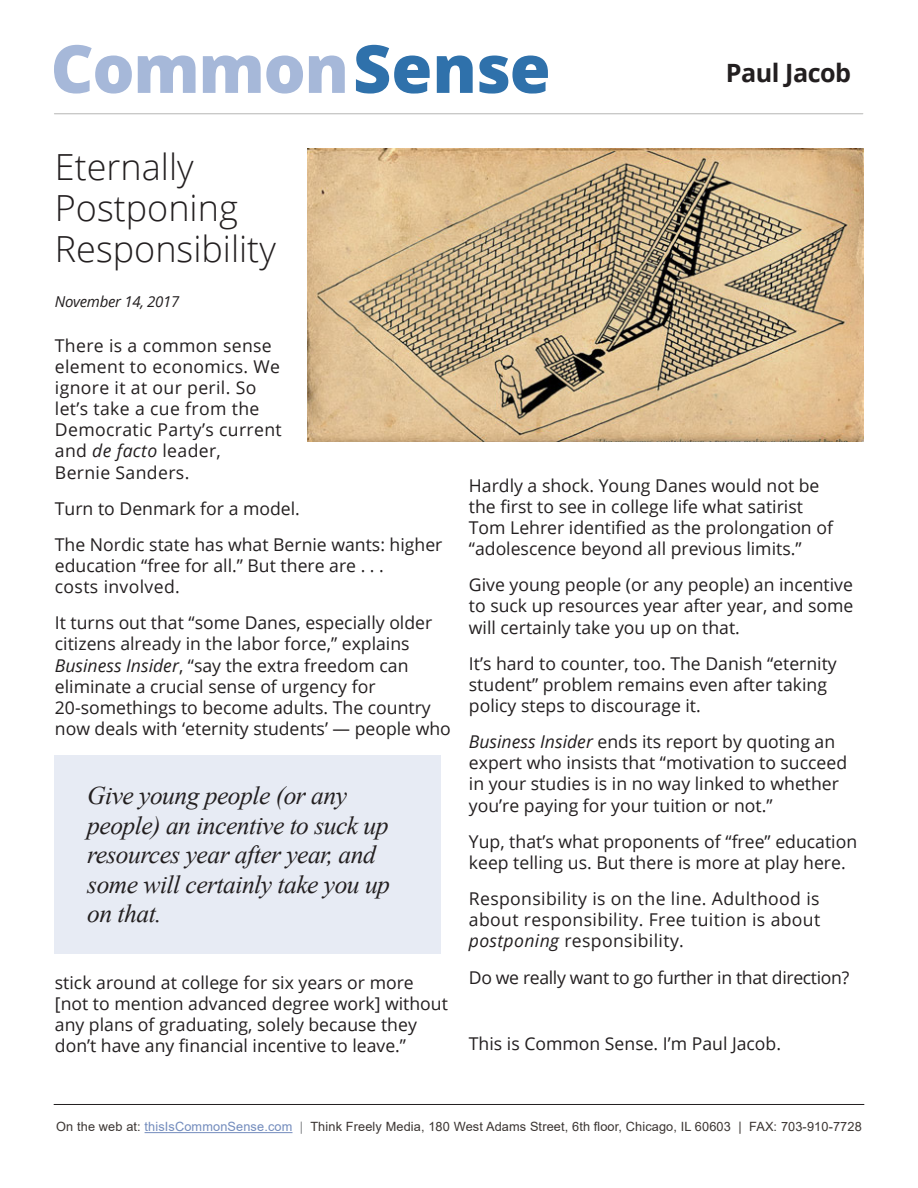
<style>
.page{position:relative;width:918px;height:1188px;background:#fff}
.page>*{position:absolute;margin:0;border:0;box-sizing:border-box;transform-origin:0 0}
.t1{font:800 66.45px "Open Sans";letter-spacing:-.02em;color:#a6b8d9}
.t2{font:300 36px/41.4px "Open Sans";color:#231f20}
.t3{font:italic 25.5px/29.4px "Times New Roman";letter-spacing:-.02em;color:#231f20}
.t4{font:700 25.2px "Open Sans";letter-spacing:-.02em;color:#231f20}
.t5{font:17.7px/21.1px "Open Sans";color:#231f20}
.t6{font:17.7px/21.1px "Open Sans";letter-spacing:.02em;color:#231f20}
.t7{font:17.7px "Open Sans";letter-spacing:-.02em;color:#231f20}
.t8{font:italic 15px "Open Sans";letter-spacing:-.02em;color:#231f20}
.t9{font:12.75px "Arial";letter-spacing:.01em;color:#3b3532}
.s1{color:#2f71ab}
.s2{font-style:italic}
.s3{color:#738cbd}
.s4{color:#808285}
</style>
<div class="page">
<hr style="left:145px;top:1132px;width:148px;height:1px;background:#738cbd">
<img style="left:308px;top:149px;width:555px;height:293px">
<hr style="left:54px;top:1104px;width:810px;height:1px;background:#231f20">
<hr style="left:54px;top:114px;width:809px;height:1px;background:#b6b6b4">
<div style="left:54px;top:755px;width:387px;height:199px;background:#e7ebf4"></div>
<p class="t1" style="left:51px;top:18px;width:502px">Common<span class="s1">Sense</span></p>
<p class="t4" style="left:726px;top:55px;width:127px">Paul Jacob</p>
<p class="t2" style="left:55px;top:145px;width:223px">Eternally<br>Postponing<br>Responsibility</p>
<p class="t8" style="left:55px;top:291px;width:126px">November 14, 2017</p>
<p class="t6" style="left:55px;top:334px;width:228px">There is a common sense element to economics. We ignore it at our peril. So let’s take a cue from the<br>Democratic Party’s current and <span class="s2">de facto</span> leader,<br>Bernie Sanders.</p>
<p class="t5" style="left:55px;top:497px;width:247px">Turn to Denmark for a model.</p>
<p class="t5" style="left:55px;top:533px;width:389px">The Nordic state has what Bernie wants: higher education “free for all.” But there are . . .<br>costs involved.</p>
<p class="t5" style="left:55px;top:612px;width:398px">It turns out that “some Danes, especially older citizens already in the labor force,” explains <span class="s2">Business Insider</span>, “say the extra freedom can eliminate a crucial sense of urgency for 20-somethings to become adults. The country now deals with ‘eternity students’ — people who</p>
<p class="t3" style="left:87px;top:780px;width:304px">Give young people (or any people) an incentive to suck up resources year after year, and some will certainly take you up on that.</p>
<p class="t5" style="left:55px;top:971px;width:395px">stick around at college for six years or more [not to mention advanced degree work] without any plans of graduating, solely because they don’t have any financial incentive to leave.”</p>
<p class="t5" style="left:469px;top:474px;width:366px">Hardly a shock. Young Danes would not be the first to see in college life what satirist Tom Lehrer identified as the prolongation of “adolescence beyond all previous limits.”</p>
<p class="t5" style="left:469px;top:574px;width:386px;text-align:justify">Give young people (or any people) an incentive to suck up resources year after year, and some will certainly take you up on that.</p>
<p class="t5" style="left:469px;top:652px;width:369px">It’s hard to counter, too. The Danish “eternity student” problem remains even after taking policy steps to discourage it.</p>
<p class="t5" style="left:469px;top:731px;width:380px"><span class="s2">Business Insider</span> ends its report by quoting an expert who insists that “motivation to succeed in your studies is in no way linked to whether you’re paying for your tuition or not.”</p>
<p class="t5" style="left:469px;top:830px;width:390px">Yup, that’s what proponents of “free” education keep telling us. But there is more at play here.</p>
<p class="t5" style="left:469px;top:888px;width:353px;text-align:justify">Responsibility is on the line. Adulthood is about responsibility. Free tuition is about <span class="s2">postponing</span> responsibility.</p>
<p class="t7" style="left:469px;top:965px;width:382px">Do we really want to go further in that direction?</p>
<p class="t5" style="left:469px;top:1032px;width:314px">This is Common Sense. I’m Paul Jacob.</p>
<p class="t9" style="left:56px;top:1118px;width:807px">On the web at: <span class="s3">thisIsCommonSense.com</span> <span class="s4">|</span> Think Freely Media, 180 West Adams Street, 6th floor, Chicago, IL 60603 | FAX: 703-910-7728</p>
</div>
